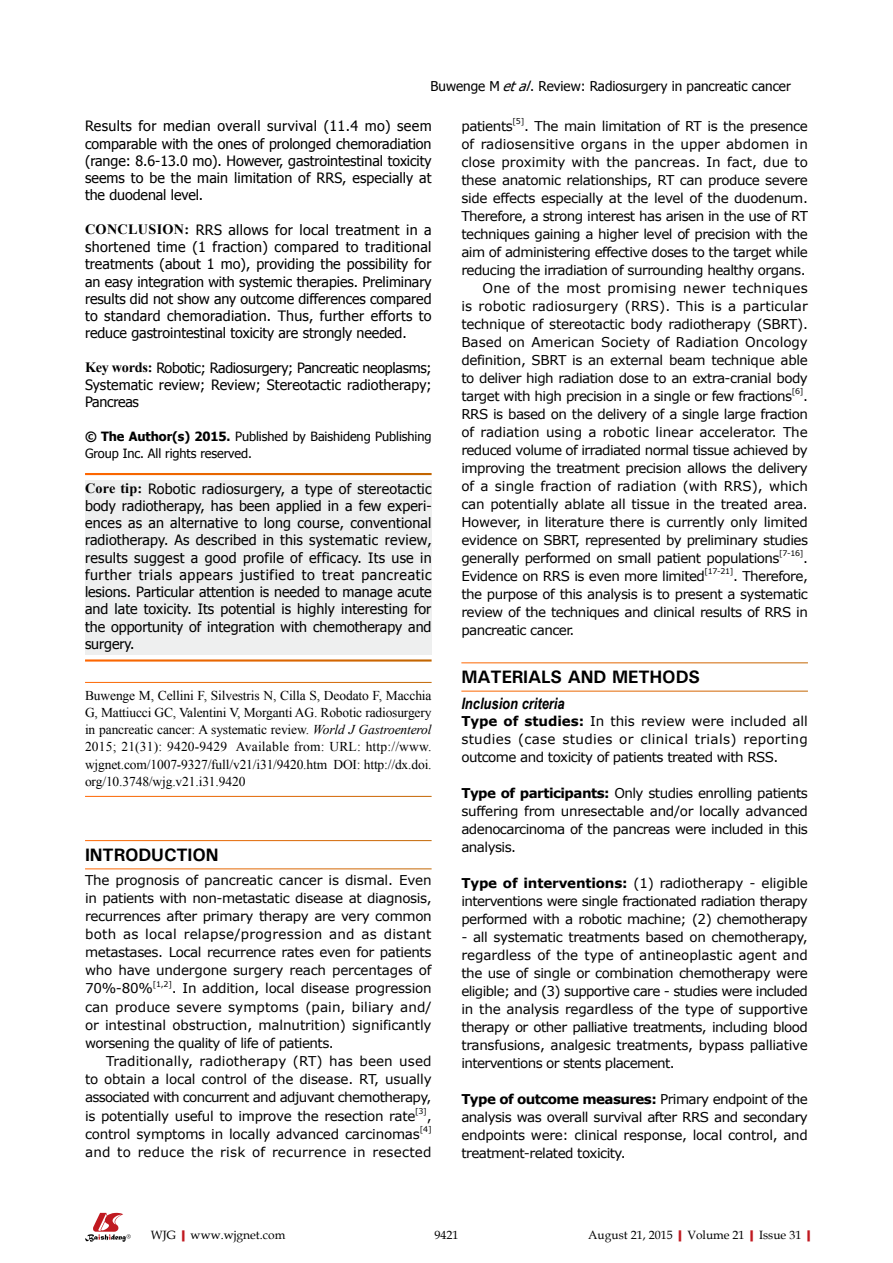
<style>
.page{position:relative;width:893px;height:1263px;background:#fff}
.page>*{position:absolute;margin:0;border:0;box-sizing:border-box;transform-origin:0 0}
.t1{font:700 18px "Univers";letter-spacing:-.01em;color:#000}
.t2{font:italic 700 15.75px "Arial Narrow";color:#000}
.t3{font:14.25px/17.2px "Tahoma";color:#000;text-align:justify}
.t4{font:13.5px/18px "Verdana";letter-spacing:-.03em;color:#000;text-align:justify}
.t5{font:13.5px/17.2px "Times New Roman";letter-spacing:-.01em;color:#000;text-align:justify}
.t6{font:13.5px "Verdana";letter-spacing:.005em;color:#000}
.t7{font:13.5px "Verdana";color:#000}
.t8{font:13.5px "Verdana";letter-spacing:-.005em;color:#000}
.t9{font:13.5px "Tahoma";color:#000}
.t10{font:13.5px "Verdana";letter-spacing:-.05em;color:#000}
.t11{font:13.5px "Verdana";letter-spacing:.015em;color:#000}
.t12{font:13.5px "Verdana";letter-spacing:.02em;color:#000}
.t13{font:12.75px/17.2px "Tahoma";letter-spacing:-.005em;color:#000}
.t14{font:12px "Book Antiqua";color:#000}
.t15{font:7.8px "Verdana";color:#000}
.s1{font-style:italic}
.s2{font-family:"Times New Roman";font-weight:700}
.s3{font-weight:700}
.s4{font-weight:700;color:#c01920}
</style>
<div class="page">
<div style="left:85px;top:480px;width:347px;height:174px;background:#eeefef"></div>
<svg style="left:85px;top:1213px;width:46px;height:29px"></svg>
<p class="t9" style="left:431px;top:77px;width:362px">Buwenge M <span class="s1">etal</span>. Review: Radiosurgery in pancreatic cancer</p>
<p class="t3" style="left:85px;top:117px;width:348px">Results for median overall survival (11.4 mo) seem comparable with the ones of prolonged chemoradiation (range: 8.6-13.0 mo). However, gastrointestinal toxicity seems to be the main limitation of RRS, especially at the duodenal level.</p>
<p class="t3" style="left:85px;top:220px;width:348px"><span class="s2">CONCLUSION:</span> RRS allows for local treatment in a shortened time (1 fraction) compared to traditional treatments (about 1 mo), providing the possibility for an easy integration with systemic therapies. Preliminary results did not show any outcome differences compared to standard chemoradiation. Thus, further efforts to reduce gastrointestinal toxicity are strongly needed.</p>
<p class="t3" style="left:85px;top:358px;width:348px"><span class="s2">Key words:</span> Robotic; Radiosurgery; Pancreatic neoplasms; Systematic review; Review; Stereotactic radiotherapy; Pancreas</p>
<p class="t13" style="left:85px;top:427px;width:348px"><span class="s3">© The Author(s) 2015.</span> Published by Baishideng Publishing<br>Group Inc. All rights reserved.</p>
<p class="t3" style="left:85px;top:479px;width:348px"><span class="s2">Core tip:</span> Robotic radiosurgery, a type of stereotactic body radiotherapy, has been applied in a few experi&shy;ences as an alternative to long course, conventional radiotherapy. As described in this systematic review, results suggest a good profile of efficacy. Its use in further trials appears justified to treat pancreatic lesions. Particular attention is needed to manage acute and late toxicity. Its potential is highly interesting for the opportunity of integration with chemotherapy and surgery.</p>
<p class="t5" style="left:85px;top:686px;width:348px">Buwenge M, Cellini F, Silvestris N, Cilla S, Deodato F, Macchia G, Mattiucci GC, Valentini V, Morganti AG. Robotic radiosurgery in pancreatic cancer: A systematic review. <span class="s1">World J Gastroenterol </span>2015; 21(31): 9420-9429 Available from: URL: http://www. wjgnet.com/1007-9327/full/v21/i31/9420.htm DOI: http://dx.doi. org/10.3748/wjg.v21.i31.9420</p>
<p class="t1" style="left:85px;top:843px;width:135px">INTRODUCTION</p>
<p class="t4" style="left:85px;top:870px;width:348px">The prognosis of pancreatic cancer is dismal. Even in patients with non-metastatic disease at diagnosis, recurrences after primary therapy are very common both as local relapse/progression and as distant metastases. Local recurrence rates even for patients who have undergone surgery reach percentages of 70%-80%</p>
<p class="t15" style="left:153px;top:979px;width:21px">[1,2]</p>
<p class="t4" style="left:172px;top:979px;width:261px">. In addition, local disease progression</p>
<p class="t6" style="left:85px;top:998px;width:348px">can produce severe symptoms (pain, biliary and/</p>
<p class="t8" style="left:85px;top:1016px;width:348px">or intestinal obstruction, malnutrition) significantly</p>
<p class="t4" style="left:85px;top:1033px;width:250px">worsening the quality of life of patients.</p>
<p class="t6" style="left:106px;top:1052px;width:327px">Traditionally, radiotherapy (RT) has been used</p>
<p class="t4" style="left:85px;top:1070px;width:348px">to obtain a local control of the disease. RT, usually</p>
<p class="t10" style="left:85px;top:1089px;width:348px">associated with concurrent and adjuvant chemotherapy,</p>
<p class="t4" style="left:85px;top:1106px;width:332px">is potentially useful to improve the resection rate</p>
<p class="t15" style="left:415px;top:1106px;width:13px">[3]</p>
<p class="t4" style="left:427px;top:1106px;width:6px">,</p>
<p class="t4" style="left:85px;top:1124px;width:336px">control symptoms in locally advanced carcinomas</p>
<p class="t15" style="left:420px;top:1124px;width:13px">[4]</p>
<p class="t11" style="left:85px;top:1143px;width:348px">and to reduce the risk of recurrence in resected</p>
<p class="t4" style="left:461px;top:116px;width:53px">patients</p>
<p class="t15" style="left:513px;top:116px;width:13px">[5]</p>
<p class="t4" style="left:524px;top:116px;width:285px">. The main limitation of RT is the presence</p>
<p class="t6" style="left:461px;top:135px;width:348px">of radiosensitive organs in the upper abdomen in</p>
<p class="t7" style="left:461px;top:153px;width:348px">close proximity with the pancreas. In fact, due to</p>
<p class="t4" style="left:461px;top:170px;width:348px">these anatomic relationships, RT can produce severe</p>
<p class="t4" style="left:461px;top:188px;width:348px">side effects especially at the level of the duodenum.</p>
<p class="t4" style="left:461px;top:206px;width:348px">Therefore, a strong interest has arisen in the use of RT</p>
<p class="t4" style="left:461px;top:224px;width:348px">techniques gaining a higher level of precision with the</p>
<p class="t4" style="left:461px;top:242px;width:348px">aim of administering effective doses to the target while</p>
<p class="t4" style="left:461px;top:260px;width:346px">reducing the irradiation of surrounding healthy organs.</p>
<p class="t12" style="left:483px;top:279px;width:327px">One of the most promising newer techniques</p>
<p class="t6" style="left:461px;top:297px;width:348px">is robotic radiosurgery (RRS). This is a particular</p>
<p class="t4" style="left:461px;top:314px;width:348px">technique of stereotactic body radiotherapy (SBRT).</p>
<p class="t7" style="left:461px;top:333px;width:348px">Based on American Society of Radiation Oncology</p>
<p class="t4" style="left:461px;top:350px;width:348px">definition, SBRT is an external beam technique able</p>
<p class="t4" style="left:461px;top:368px;width:348px">to deliver high radiation dose to an extra-cranial body</p>
<p class="t4" style="left:461px;top:386px;width:332px">target with high precision in a single or few fractions</p>
<p class="t15" style="left:792px;top:386px;width:13px">[6]</p>
<p class="t4" style="left:461px;top:386px;width:348px;text-indent:342px">.<br>RRS is based on the delivery of a single large fraction of radiation using a robotic linear accelerator. The reduced volume of irradiated normal tissue achieved by improving the treatment precision allows the delivery of a single fraction of radiation (with RRS), which can potentially ablate all tissue in the treated area.<br>However, in literature there is currently only limited evidence on SBRT, represented by preliminary studies generally performed on small patient populations</p>
<p class="t15" style="left:779px;top:548px;width:26px">[7-16]</p>
<p class="t4" style="left:803px;top:548px;width:6px">.</p>
<p class="t4" style="left:461px;top:566px;width:245px">Evidence on RRS is even more limited</p>
<p class="t15" style="left:704px;top:566px;width:30px">[17-21]</p>
<p class="t4" style="left:461px;top:566px;width:348px;text-indent:272px">. Therefore, the purpose of this analysis is to present a systematic review of the techniques and clinical results of RRS in pancreatic cancer.</p>
<p class="t1" style="left:461px;top:666px;width:240px">MATERIALS AND METHODS</p>
<p class="t2" style="left:461px;top:691px;width:105px">Inclusion criteria</p>
<p class="t4" style="left:461px;top:711px;width:348px"><span class="s3">Type of studies:</span> In this review were included all studies (case studies or clinical trials) reporting outcome and toxicity of patients treated with RSS.</p>
<p class="t4" style="left:461px;top:783px;width:348px"><span class="s3">Type of participants:</span> Only studies enrolling patients suffering from unresectable and/or locally advanced adenocarcinoma of the pancreas were included in this analysis.</p>
<p class="t4" style="left:461px;top:873px;width:348px"><span class="s3">Type of interventions:</span> (1) radiotherapy - eligible interventions were single fractionated radiation therapy performed with a robotic machine; (2) chemotherapy</p>
<p class="t4" style="left:461px;top:927px;width:348px">- all systematic treatments based on chemotherapy, regardless of the type of antineoplastic agent and the use of single or combination chemotherapy were eligible; and (3) supportive care - studies were included in the analysis regardless of the type of supportive therapy or other palliative treatments, including blood transfusions, analgesic treatments, bypass palliative interventions or stents placement.</p>
<p class="t4" style="left:461px;top:1089px;width:348px"><span class="s3">Type of outcome measures:</span> Primary endpoint of the analysis was overall survival after RRS and secondary endpoints were: clinical response, local control, and treatment-related toxicity.</p>
<p class="t14" style="left:151px;top:1226px;width:136px">WJG<span class="s4">|</span>www.wjgnet.com</p>
<p class="t14" style="left:434px;top:1226px;width:25px">9421</p>
<p class="t14" style="left:588px;top:1226px;width:229px">August 21, 2015<span class="s4">|</span>Volume 21<span class="s4">|</span>Issue 31<span class="s4">|</span></p>
</div>
